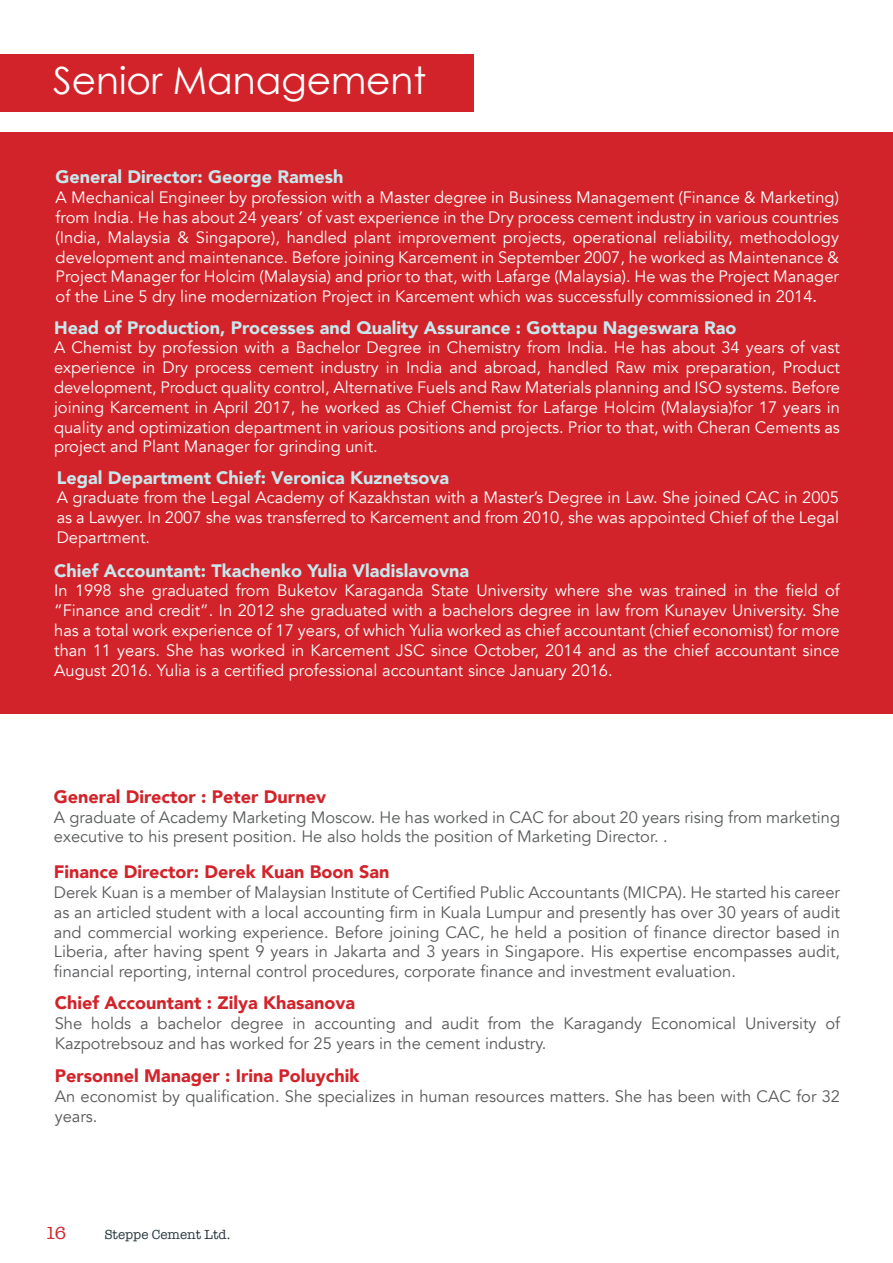
<style>
.page{position:relative;width:893px;height:1263px;background:#fff}
.page>*{position:absolute;margin:0;border:0;box-sizing:border-box;transform-origin:0 0}
.t1{font:37.5px "Century Gothic";color:#fff}
.t2{font:900 18px "Avenir";color:#c6e8ed}
.t3{font:900 18px "Avenir";color:#d2232a}
.t4{font:18px "American Typewriter";color:#d2232a}
.t5{font:16.5px/19.8px "Avenir";color:#fff;text-align:justify}
.t6{font:16.5px/19.8px "Avenir";color:#58595b}
.t7{font:16.5px/19.8px "Avenir";color:#595b5b}
.t8{font:13.5px "American Typewriter";color:#26363d}
.s1{font-weight:500}
</style>
<div class="page">
<div style="left:0;top:54px;width:474px;height:58px;background:#d2232a"></div>
<div style="left:0;top:132px;width:893px;height:582px;background:#d2232a"></div>
<h1 class="t1" style="left:53px;top:57px;width:374px">Senior Management</h1>
<p class="t2" style="left:56px;top:162px;width:289px">General Director: George Ramesh</p>
<p class="t5" style="left:56px;top:188px;width:785px">A Mechanical Engineer by profession with a Master degree in Business Management (Finance &amp; Marketing) from India. He has about 24 years’ of vast experience in the Dry process cement industry in various countries (India, Malaysia &amp; Singapore), handled plant improvement projects, operational reliability, methodology development and maintenance. Before joining Karcement in September 2007, he worked as Maintenance &amp; Project Manager for Holcim (Malaysia) and prior to that, with Lafarge (Malaysia). He was the Project Manager of the Line 5 dry line modernization Project in Karcement which was successfully commissioned <span class="s1">i</span>n 2014<span class="s1">.</span></p>
<p class="t2" style="left:54px;top:312px;width:684px">Head of Production, Processes and Quality Assurance : Gottapu Nageswara Rao</p>
<p class="t5" style="left:54px;top:338px;width:787px">A Chemist by profession with a Bachelor Degree in Chemistry from India. He has about 34 years of vast experience in Dry process cement industry in India and abroad, handled Raw mix preparation, Product development, Product quality control, Alternative Fuels and Raw Materials planning and ISO systems. Before joining Karcement in April 2017, he worked as Chief Chemist for Lafarge Holcim (Malaysia)for 17 years in quality and optimization department in various positions and projects. Prior to that, with Cheran Cements as project and Plant Manager for grinding unit.</p>
<p class="t2" style="left:57px;top:462px;width:394px">Legal Department Chief: Veronica Kuznetsova</p>
<p class="t5" style="left:57px;top:488px;width:784px">A graduate from the Legal Academy of Kazakhstan with a Master’s Degree in Law. She joined CAC in 2005 as a Lawyer. In 2007 she was transferred to Karcement and from 2010, she was appointed Chief of the Legal Department.</p>
<p class="t2" style="left:54px;top:555px;width:416px">Chief Accountant: Tkachenko Yulia Vladislavovna</p>
<p class="t5" style="left:54px;top:581px;width:787px">In 1998 she graduated from Buketov Karaganda State University where she was trained in the field of “Finance and credit”. In 2012 she graduated with a bachelors degree in law from Kunayev University. She has a total work experience of 17 years, of which Yulia worked as chief accountant (chief economist) for more than 11 years. She has worked in Karcement JSC since October, 2014 and as the chief accountant since August 2016. Yulia is a certified professional accountant since January 2016.</p>
<p class="t3" style="left:54px;top:781px;width:274px">General Director : Peter Durnev</p>
<p class="t7" style="left:54px;top:807px;width:788px">A graduate of Academy Marketing Moscow. He has worked in CAC for about 20 years rising from marketing executive to his present position. He also holds the position of Marketing Director. .</p>
<p class="t3" style="left:54px;top:856px;width:337px">Finance Director: Derek Kuan Boon San</p>
<p class="t6" style="left:54px;top:883px;width:788px;text-align:justify">Derek Kuan is a member of Malaysian Institute of Certified Public Accountants (MICPA). He started his career as an articled student with a local accounting firm in Kuala Lumpur and presently has over 30 years of audit and commercial working experience. Before joining CAC, he held a position of finance director based in Liberia, after having spent 9 years in Jakarta and 3 years in Singapore. His expertise encompasses audit, financial reporting, internal control procedures, corporate finance and investment evaluation.</p>
<p class="t3" style="left:55px;top:987px;width:302px">Chief Accountant : Zilya Khasanova</p>
<p class="t6" style="left:55px;top:1013px;width:787px">She holds a bachelor degree in accounting and audit from the Karagandy Economical University of<br>Kazpotrebsouz and has worked for 25 years in the cement industry.</p>
<p class="t3" style="left:55px;top:1061px;width:306px">Personnel Manager : Irina Poluychik</p>
<p class="t6" style="left:55px;top:1087px;width:787px">An economist by qualification. She specializes in human resources matters. She has been with CAC for 32 years.</p>
<p class="t4" style="left:45px;top:1220px;width:23px">16</p>
<p class="t8" style="left:104px;top:1224px;width:127px">Steppe Cement Ltd.</p>
</div>
